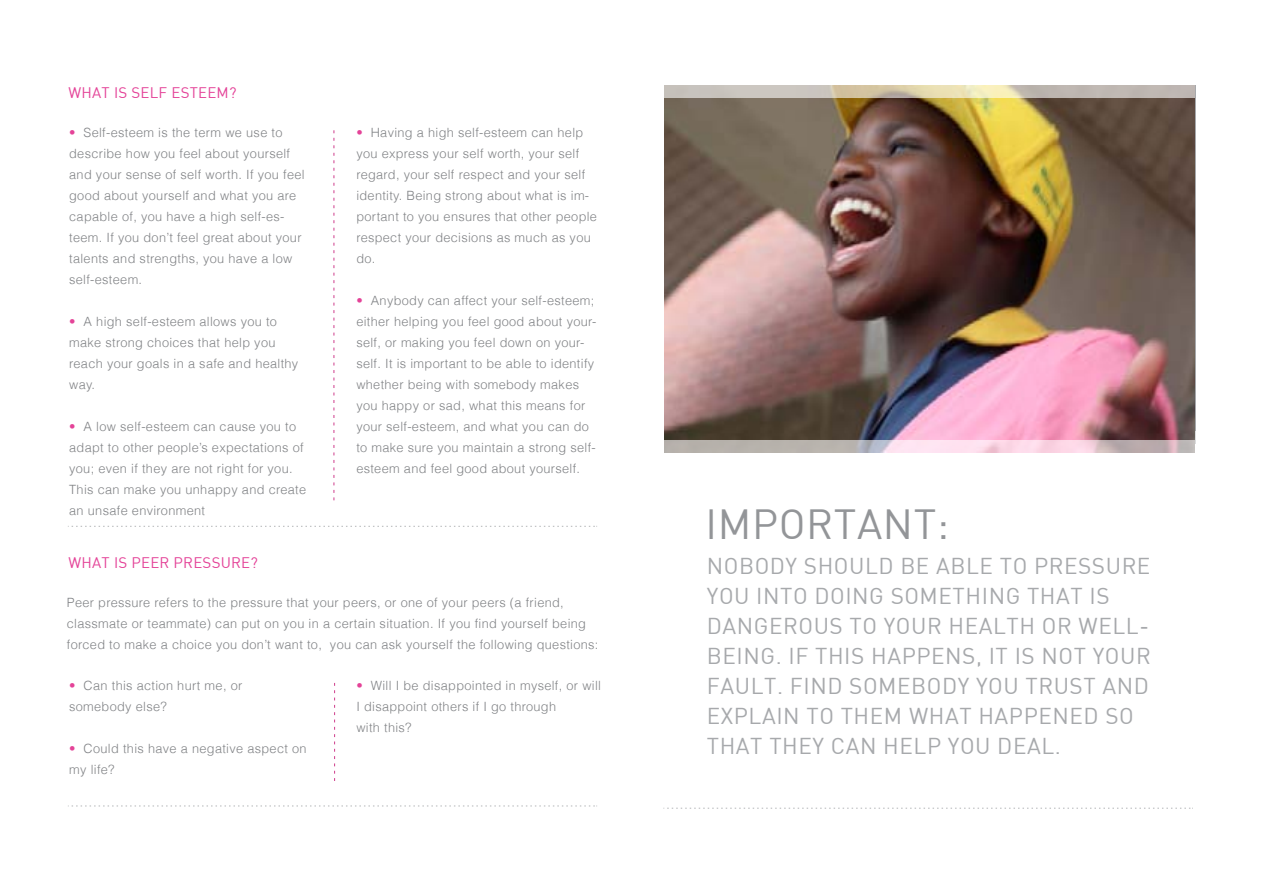
<style>
.page{position:relative;width:1263px;height:893px;background:#fff}
.page>*{position:absolute;margin:0;border:0;box-sizing:border-box;transform-origin:0 0}
.t1{font:41.25px "DIN";letter-spacing:.015em;color:#939598}
.t2{font:22.5px "DIN";letter-spacing:.025em;color:#a7a9ac}
.t3{font:15px "DIN";color:#e44398}
.t4{font:300 12.75px/21px "Helvetica";letter-spacing:.025em;color:#808285}
.s1{color:#e44398}
</style>
<div class="page">
<svg style="left:334px;top:130px;width:1px;height:370px"></svg>
<svg style="left:334px;top:683px;width:1px;height:98px"></svg>
<svg style="left:68px;top:526px;width:529px;height:1px"></svg>
<svg style="left:68px;top:805px;width:529px;height:1px"></svg>
<svg style="left:663px;top:808px;width:530px;height:1px"></svg>
<img style="left:664px;top:98px;width:531px;height:342px">
<svg style="left:664px;top:85px;width:531px;height:13px;background:#cdc5b4"></svg>
<svg style="left:664px;top:440px;width:531px;height:13px;background:#d3c2c6"></svg>
<p class="t3" style="left:69px;top:83px;width:12px">WHAT</p>
<p class="t3" style="left:114px;top:83px;width:28px">IS SELF</p>
<p class="t3" style="left:171px;top:83px;width:11px">ESTEEM</p>
<p class="t3" style="left:229px;top:83px;width:9px">?</p>
<p class="t4" style="left:69px;top:122px;width:237px"><span class="s1">•</span> Self-esteem is the term we use to describe how you feel about yourself and your sense of self worth. If you feel good about yourself and what you are capable of, you have a high self-es&shy;teem. If you don’t feel great about your talents and strengths, you have a low self-esteem.</p>
<p class="t4" style="left:69px;top:311px;width:231px"><span class="s1">•</span> A high self-esteem allows you to make strong choices that help you reach your goals in a safe and healthy way.</p>
<p class="t4" style="left:69px;top:416px;width:238px"><span class="s1">•</span> A low self-esteem can cause you to adapt to other people’s expectations of you; even if they are not right for you.<br>This can make you unhappy and create an unsafe environment</p>
<p class="t4" style="left:356px;top:122px;width:242px"><span class="s1">•</span> Having a high self-esteem can help you express your self worth, your self regard, your self respect and your self identity. Being strong about what is im&shy;portant to you ensures that other people respect your decisions as much as you do.</p>
<p class="t4" style="left:356px;top:290px;width:241px"><span class="s1">•</span> Anybody can affect your self-esteem; either helping you feel good about your&shy;self, or making you feel down on your&shy;self. It is important to be able to identify whether being with somebody makes you happy or sad, what this means for your self-esteem, and what you can do to make sure you maintain a strong self&shy;esteem and feel good about yourself.</p>
<p class="t3" style="left:69px;top:553px;width:12px">WHAT</p>
<p class="t3" style="left:114px;top:553px;width:28px">IS PEER</p>
<p class="t3" style="left:174px;top:553px;width:11px">PRESSURE</p>
<p class="t3" style="left:250px;top:553px;width:9px">?</p>
<p class="t4" style="left:67px;top:592px;width:533px">Peer pressure refers to the pressure that your peers, or one of your peers (a friend, classmate or teammate) can put on you in a certain situation. If you find yourself being forced to make a choice you don’t want to, you can ask yourself the following questions:</p>
<p class="t4" style="left:69px;top:674px;width:175px"><span class="s1">•</span> Can this action hurt me, or somebody else?</p>
<p class="t4" style="left:69px;top:737px;width:239px"><span class="s1">•</span> Could this have a negative aspect on my life?</p>
<p class="t4" style="left:356px;top:674px;width:246px"><span class="s1">•</span> Will I be disappointed in myself, or will<br>I disappoint others if I go through<br>with this?</p>
<h1 class="t1" style="left:706px;top:498px;width:245px">IMPORTANT:</h1>
<h2 class="t2" style="left:707px;top:552px;width:113px">NOBODY SHOULD</h2>
<h2 class="t2" style="left:900px;top:552px;width:149px">BE ABLE TO PRESSURE</h2>
<h2 class="t2" style="left:707px;top:582px;width:63px">YOU INTO</h2>
<h2 class="t2" style="left:814px;top:582px;width:15px">DOING</h2>
<h2 class="t2" style="left:891px;top:582px;width:16px">SOMETHING</h2>
<h2 class="t2" style="left:1027px;top:582px;width:15px">THAT</h2>
<h2 class="t2" style="left:1089px;top:582px;width:10px">IS</h2>
<h2 class="t2" style="left:707px;top:612px;width:16px">DANGEROUS</h2>
<h2 class="t2" style="left:849px;top:612px;width:62px">TO YOUR</h2>
<h2 class="t2" style="left:948px;top:612px;width:15px">HEALTH</h2>
<h2 class="t2" style="left:1042px;top:612px;width:70px">OR WELL</h2>
<h2 class="t2" style="left:1139px;top:612px;width:11px">-</h2>
<h2 class="t2" style="left:707px;top:642px;width:29px">BEING</h2>
<h2 class="t2" style="left:776px;top:642px;width:53px">. IF THIS</h2>
<h2 class="t2" style="left:871px;top:642px;width:16px">HAPPENS</h2>
<h2 class="t2" style="left:976px;top:642px;width:81px">, ITISNOT</h2>
<h2 class="t2" style="left:1093px;top:642px;width:28px">YOUR</h2>
<h2 class="t2" style="left:707px;top:672px;width:15px">FAULT</h2>
<h2 class="t2" style="left:777px;top:672px;width:40px">. FIND</h2>
<h2 class="t2" style="left:849px;top:672px;width:16px">SOME</h2>
<h2 class="t2" style="left:911px;top:672px;width:129px">BODY YOU TRUST</h2>
<h2 class="t2" style="left:1102px;top:672px;width:16px">AND</h2>
<h2 class="t2" style="left:707px;top:702px;width:41px">EXPLAIN</h2>
<h2 class="t2" style="left:806px;top:702px;width:50px">TO THEM</h2>
<h2 class="t2" style="left:909px;top:702px;width:35px">WHAT</h2>
<h2 class="t2" style="left:978px;top:702px;width:16px">HAPPENED</h2>
<h2 class="t2" style="left:1105px;top:702px;width:14px">SO</h2>
<h2 class="t2" style="left:707px;top:732px;width:15px">THAT</h2>
<h2 class="t2" style="left:769px;top:732px;width:15px">THE</h2>
<h2 class="t2" style="left:812px;top:732px;width:86px">Y CAN HELP</h2>
<h2 class="t2" style="left:948px;top:732px;width:64px">YOU DEAL</h2>
<h2 class="t2" style="left:1055px;top:732px;width:8px">.</h2>
</div>
